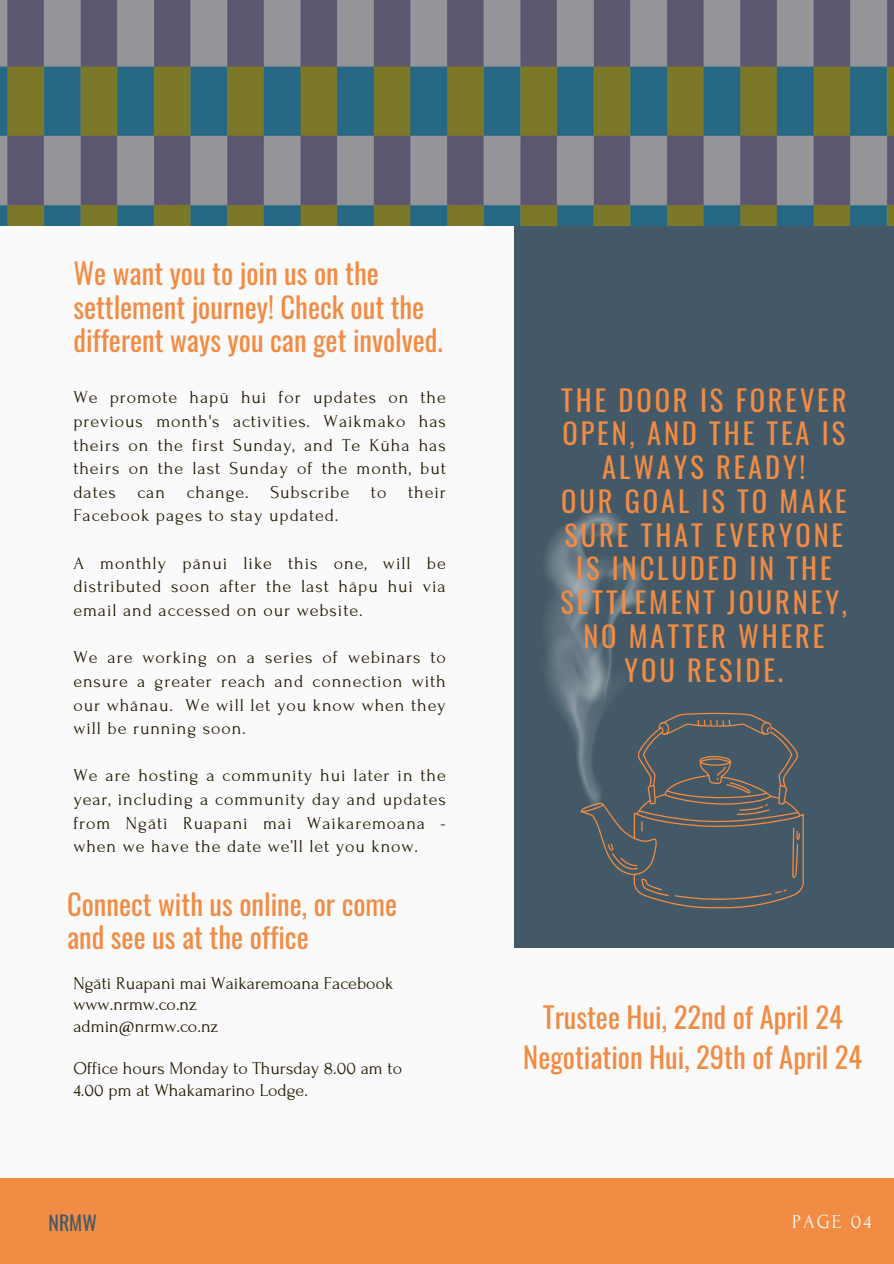
<style>
.page{position:relative;width:894px;height:1264px;background:#fff}
.page>*{position:absolute;margin:0;border:0;box-sizing:border-box;transform-origin:0 0}
.t1{font:28.65px/33.8px "Oswald";color:#f28b43}
.t2{font:28.5px/33.8px "Oswald";letter-spacing:.1em;color:#f28b43;text-align:center}
.t3{font:19.8px "Forum";letter-spacing:.1em;color:#fafafa}
.t4{font:19.8px "Oswald";color:#435967}
.t5{font:18px/23.7px "Forum";letter-spacing:.05em;color:#201800;text-align:justify}
.t6{font:18px "Forum";color:#201800}
</style>
<div class="page">
<div style="left:0;top:0;width:893px;height:1263px;background:#fafafa"></div>
<div style="left:0;top:1177px;width:893px;height:86px;background:#f28b43"></div>
<div style="left:514px;top:225px;width:379px;height:722px;background:#435967"></div>
<svg style="left:580px;top:712px;width:223px;height:196px"></svg>
<img style="left:545px;top:510px;width:105px;height:300px">
<img style="left:0;top:0;width:893px;height:225px">
<h3 class="t1" style="left:73px;top:255px;width:371px">We want you to join us on the settlement journey! Check out the different ways you can get involved.</h3>
<p class="t5" style="left:73px;top:386px;width:374px">We promote hapū hui for updates on the previous month's activities. Waikmako has theirs on the first Sunday, and Te Kūha has theirs on the last Sunday of the month, but dates can change. Subscribe to their Facebook pages to stay updated.</p>
<p class="t5" style="left:73px;top:551px;width:374px">A monthly pānui like this one, will be distributed soon after the last hāpu hui via email and accessed on our website.</p>
<h2 class="t5" style="left:73px;top:646px;width:374px">We are working on a series of webinars to ensure a greater reach and connection with our whānau. We will let you know when they will be running soon.</h2>
<h1 class="t5" style="left:73px;top:764px;width:374px">We are hosting a community hui later in the year, including a community day and updates from Ngāti Ruapani mai Waikaremoana - when we have the date we’ll let you know.</h1>
<p class="t1" style="left:67px;top:885px;width:331px">Connect with us online, or come and see us at the office</p>
<p class="t6" style="left:73px;top:973px;width:321px">Ngāti Ruapani mai Waikaremoana Facebook</p>
<p class="t6" style="left:73px;top:994px;width:125px">www.nrmw.co.nz</p>
<p class="t6" style="left:73px;top:1016px;width:146px">admin@nrmw.co.nz</p>
<p class="t6" style="left:73px;top:1058px;width:330px">Office hours Monday to Thursday 8.00 am to</p>
<p class="t6" style="left:73px;top:1080px;width:236px">4.00 pm at Whakamarino Lodge.</p>
<p class="t2" style="left:560px;top:382px;width:288px">THE DOOR IS FOREVER<br>OPEN, AND THE TEA IS<br>ALWAYS READY!<br>OUR GOAL IS TO MAKE<br>SURE THAT EVERYONE<br>IS INCLUDED IN THE<br>SETTLEMENT JOURNEY,<br>NO MATTER WHERE<br>YOU RESIDE.</p>
<h2 class="t1" style="left:523px;top:996px;width:340px;line-height:39.3px;text-align:center">Trustee Hui, 22nd of April 24<br>Negotiation Hui, 29th of April 24</h2>
<p class="t4" style="left:49px;top:1206px;width:50px">NRMW</p>
<p class="t3" style="left:792px;top:1210px;width:81px">PAGE 04</p>
</div>
